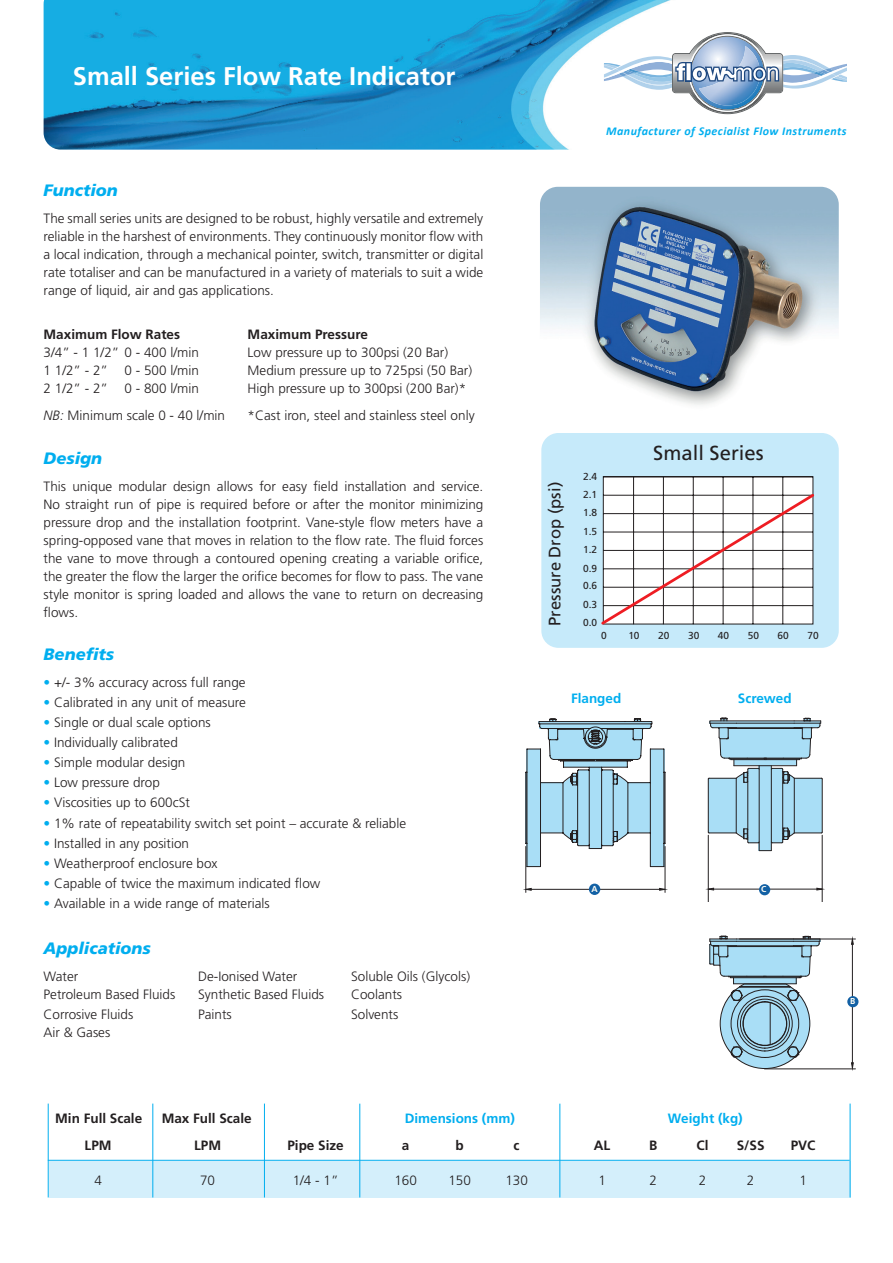
<style>
.page{position:relative;width:893px;height:1263px;background:#fff}
.page>*{position:absolute;margin:0;border:0;box-sizing:border-box;transform-origin:0 0}
.t1{font:700 25.5px "Frutiger";color:#fff}
.t2{font:20.25px "Frutiger";color:#231f20}
.t3{font:16.65px "Frutiger";color:#231f20}
.t4{font:italic 900 16.5px "Frutiger";color:#00aeef}
.t5{font:300 13.5px/18px "Frutiger";color:#231f20;text-align:justify}
.t6{font:700 13.5px "Frutiger";color:#231f20}
.t7{font:700 13.5px "Frutiger";color:#00aeef}
.t8{font:italic 700 12px "Calibri";letter-spacing:.04em;color:#00aeef}
.t9{font:10.2px/18.3px "Frutiger";color:#231f20;text-align:justify}
.t10{font:700 8.7px "Frutiger";color:#fffef6}
.t11{font:700 8.55px "Frutiger";color:#fffef6}
.s1{font-style:italic}
.s2{color:#00aeef}
</style>
<div class="page">
<img style="left:540px;top:187px;width:299px;height:218px">
<img style="left:44px;top:0;width:687px;height:150px">
<svg style="left:604px;top:32px;width:243px;height:82px"></svg>
<div style="left:49px;top:1161px;width:801px;height:36px;background:#d4effb"></div>
<hr style="left:48px;top:1160px;width:802px;height:1px;background:#00aeef">
<hr style="left:264px;top:1103px;width:1px;height:94px;background:#00aeef">
<hr style="left:152px;top:1103px;width:1px;height:94px;background:#00aeef">
<hr style="left:48px;top:1103px;width:1px;height:94px;background:#00aeef">
<hr style="left:359px;top:1104px;width:1px;height:93px;background:#00aeef">
<hr style="left:850px;top:1103px;width:1px;height:94px;background:#00aeef">
<hr style="left:559px;top:1104px;width:1px;height:93px;background:#00aeef">
<div style="left:541px;top:433px;width:298px;height:215px;background:#c6eafa"></div>
<svg style="left:599px;top:476px;width:217px;height:151px"></svg>
<svg style="left:524px;top:718px;width:142px;height:177px"></svg>
<div style="left:759px;top:762px;width:12px;height:89px;background:#a9def6"></div>
<hr style="left:759px;top:766px;width:1px;height:84px;background:#231f20">
<hr style="left:771px;top:766px;width:1px;height:84px;background:#231f20">
<svg style="left:707px;top:717px;width:116px;height:127px"></svg>
<svg style="left:759px;top:850px;width:12px;height:1px"></svg>
<hr style="left:734px;top:765px;width:63px;height:1px;background:#231f20">
<hr style="left:766px;top:759px;width:34px;height:1px;background:#231f20">
<hr style="left:731px;top:759px;width:33px;height:1px;background:#231f20">
<hr style="left:708px;top:835px;width:1px;height:66px;background:#231f20">
<hr style="left:822px;top:835px;width:1px;height:66px;background:#231f20">
<hr style="left:714px;top:889px;width:103px;height:1px;background:#231f20">
<svg style="left:707px;top:887px;width:7px;height:4px"></svg>
<svg style="left:816px;top:887px;width:7px;height:4px"></svg>
<div style="left:759px;top:884px;width:11px;height:11px;background:#1361a5;border-radius:50%"></div>
<svg style="left:709px;top:935px;width:112px;height:134px"></svg>
<hr style="left:739px;top:939px;width:116px;height:1px;background:#231f20">
<hr style="left:764px;top:1068px;width:91px;height:1px;background:#231f20">
<hr style="left:852px;top:944px;width:1px;height:121px;background:#231f20">
<svg style="left:851px;top:938px;width:3px;height:7px"></svg>
<svg style="left:851px;top:1062px;width:3px;height:7px"></svg>
<div style="left:847px;top:996px;width:11px;height:11px;background:#1361a5;border-radius:50%"></div>
<h1 class="t1" style="left:73px;top:61px;width:384px">Small Series Flow Rate Indicator</h1>
<p class="t4" style="left:44px;top:180px;width:76px">Function</p>
<p class="t5" style="left:44px;top:209px;width:441px">The small series units are designed to be robust, highly versatile and extremely reliable in the harshest of environments. They continuously monitor flow with a local indication, through a mechanical pointer, switch, transmitter or digital rate totaliser and can be manufactured in a variety of materials to suit a wide range of liquid, air and gas applications.</p>
<p class="t6" style="left:44px;top:326px;width:138px">Maximum Flow Rates</p>
<p class="t6" style="left:248px;top:326px;width:122px">Maximum Pressure</p>
<p class="t5" style="left:44px;top:343px;width:157px">3/4” - 1 1/2” 0 - 400 l/min</p>
<p class="t5" style="left:248px;top:343px;width:202px">Low pressure up to 300psi (20 Bar)</p>
<p class="t5" style="left:44px;top:361px;width:157px">1 1/2” - 2” 0 - 500 l/min</p>
<p class="t5" style="left:248px;top:361px;width:226px">Medium pressure up to 725psi (50 Bar)</p>
<p class="t5" style="left:44px;top:379px;width:157px">2 1/2” - 2” 0 - 800 l/min</p>
<p class="t5" style="left:248px;top:379px;width:220px">High pressure up to 300psi (200 Bar)*</p>
<p class="t5" style="left:44px;top:406px;width:183px"><span class="s1">NB:</span> Minimum scale 0 - 40 l/min</p>
<p class="t5" style="left:248px;top:406px;width:229px">*Cast iron, steel and stainless steel only</p>
<p class="t4" style="left:44px;top:448px;width:60px">Design</p>
<p class="t5" style="left:44px;top:477px;width:441px">This unique modular design allows for easy field installation and service.<br>No straight run of pipe is required before or after the monitor minimizing pressure drop and the installation footprint. Vane-style flow meters have a spring-opposed vane that moves in relation to the flow rate. The fluid forces the vane to move through a contoured opening creating a variable orifice, the greater the flow the larger the orifice becomes for flow to pass. The vane style monitor is spring loaded and allows the vane to return on decreasing flows.</p>
<p class="t4" style="left:44px;top:644px;width:72px">Benefits</p>
<p class="t5" style="left:44px;top:673px;width:204px"><span class="s2">•</span> +/- 3% accuracy across full range</p>
<p class="t5" style="left:44px;top:693px;width:204px"><span class="s2">•</span> Calibrated in any unit of measure</p>
<p class="t5" style="left:44px;top:713px;width:169px"><span class="s2">•</span> Single or dual scale options</p>
<p class="t5" style="left:44px;top:733px;width:136px"><span class="s2">•</span> Individually calibrated</p>
<p class="t5" style="left:44px;top:753px;width:143px"><span class="s2">•</span> Simple modular design</p>
<p class="t5" style="left:44px;top:774px;width:118px"><span class="s2">•</span> Low pressure drop</p>
<p class="t5" style="left:44px;top:794px;width:148px"><span class="s2">•</span> Viscosities up to 600cSt</p>
<p class="t5" style="left:44px;top:814px;width:364px"><span class="s2">•</span> 1% rate of repeatability switch set point – accurate &amp; reliable</p>
<p class="t5" style="left:44px;top:834px;width:147px"><span class="s2">•</span> Installed in any position</p>
<p class="t5" style="left:44px;top:854px;width:176px"><span class="s2">•</span> Weatherproof enclosure box</p>
<p class="t5" style="left:44px;top:874px;width:278px"><span class="s2">•</span> Capable of twice the maximum indicated flow</p>
<p class="t5" style="left:44px;top:894px;width:228px"><span class="s2">•</span> Available in a wide range of materials</p>
<p class="t4" style="left:44px;top:938px;width:109px">Applications</p>
<p class="t5" style="left:44px;top:967px;width:36px">Water</p>
<p class="t5" style="left:198px;top:967px;width:101px">De-Ionised Water</p>
<p class="t5" style="left:351px;top:967px;width:121px">Soluble Oils (Glycols)</p>
<p class="t5" style="left:44px;top:985px;width:133px">Petroleum Based Fluids</p>
<p class="t5" style="left:198px;top:985px;width:128px">Synthetic Based Fluids</p>
<p class="t5" style="left:351px;top:985px;width:53px">Coolants</p>
<p class="t5" style="left:44px;top:1005px;width:91px">Corrosive Fluids</p>
<p class="t5" style="left:198px;top:1005px;width:35px">Paints</p>
<p class="t5" style="left:351px;top:1005px;width:49px">Solvents</p>
<p class="t5" style="left:44px;top:1023px;width:68px">Air &amp; Gases</p>
<p class="t6" style="left:55px;top:1110px;width:89px">Min Full Scale</p>
<p class="t6" style="left:162px;top:1110px;width:92px">Max Full Scale</p>
<p class="t7" style="left:405px;top:1110px;width:112px">Dimensions (mm)</p>
<p class="t8" style="left:606px;top:123px;width:242px">Manufacturer of Specialist Flow Instruments</p>
<p class="t3" style="left:545px;top:626px;width:145px;rotate:-90deg">Pressure Drop (psi)</p>
<p class="t9" style="left:583px;top:467px;width:16px">2.4<br>2.1<br>1.8<br>1.5<br>1.2</p>
<p class="t9" style="left:583px;top:559px;width:16px">0.9<br>0.6<br>0.3<br>0.0</p>
<h2 class="t2" style="left:653px;top:441px;width:112px">Small Series</h2>
<p class="t9" style="left:601px;top:626px;width:7px">0</p>
<p class="t9" style="left:628px;top:626px;width:13px">10</p>
<p class="t9" style="left:658px;top:626px;width:13px">20</p>
<p class="t9" style="left:688px;top:626px;width:13px">30</p>
<p class="t9" style="left:718px;top:626px;width:13px">40</p>
<p class="t9" style="left:748px;top:626px;width:13px">50</p>
<p class="t9" style="left:778px;top:626px;width:13px">60</p>
<p class="t9" style="left:807px;top:626px;width:13px">70</p>
<p class="t7" style="left:571px;top:691px;width:52px">Flanged</p>
<p class="t7" style="left:738px;top:691px;width:55px">Screwed</p>
<p class="t10" style="left:591px;top:884px;width:8px">A</p>
<p class="t11" style="left:761px;top:884px;width:7px">C</p>
<p class="t7" style="left:668px;top:1110px;width:76px">Weight (kg)</p>
<p class="t11" style="left:850px;top:996px;width:7px">B</p>
<p class="t6" style="left:85px;top:1137px;width:28px">LPM</p>
<p class="t6" style="left:194px;top:1137px;width:28px">LPM</p>
<p class="t6" style="left:287px;top:1137px;width:58px">Pipe Size</p>
<p class="t6" style="left:402px;top:1137px;width:9px">a</p>
<p class="t6" style="left:455px;top:1137px;width:10px">b</p>
<p class="t6" style="left:514px;top:1137px;width:7px">c</p>
<p class="t6" style="left:594px;top:1137px;width:18px">AL</p>
<p class="t6" style="left:649px;top:1137px;width:10px">B</p>
<p class="t6" style="left:697px;top:1137px;width:14px">Cl</p>
<p class="t6" style="left:737px;top:1137px;width:29px">S/SS</p>
<p class="t6" style="left:791px;top:1137px;width:26px">PVC</p>
<p class="t5" style="left:94px;top:1171px;width:9px">4</p>
<p class="t5" style="left:200px;top:1171px;width:17px">70</p>
<p class="t5" style="left:293px;top:1171px;width:47px">1/4 - 1”</p>
<p class="t5" style="left:394px;top:1171px;width:24px">160</p>
<p class="t5" style="left:448px;top:1171px;width:24px">150</p>
<p class="t5" style="left:505px;top:1171px;width:24px">130</p>
<p class="t5" style="left:598px;top:1171px;width:9px">1</p>
<p class="t5" style="left:649px;top:1171px;width:9px">2</p>
<p class="t5" style="left:699px;top:1171px;width:9px">2</p>
<p class="t5" style="left:747px;top:1171px;width:9px">2</p>
<p class="t5" style="left:799px;top:1171px;width:9px">1</p>
</div>
